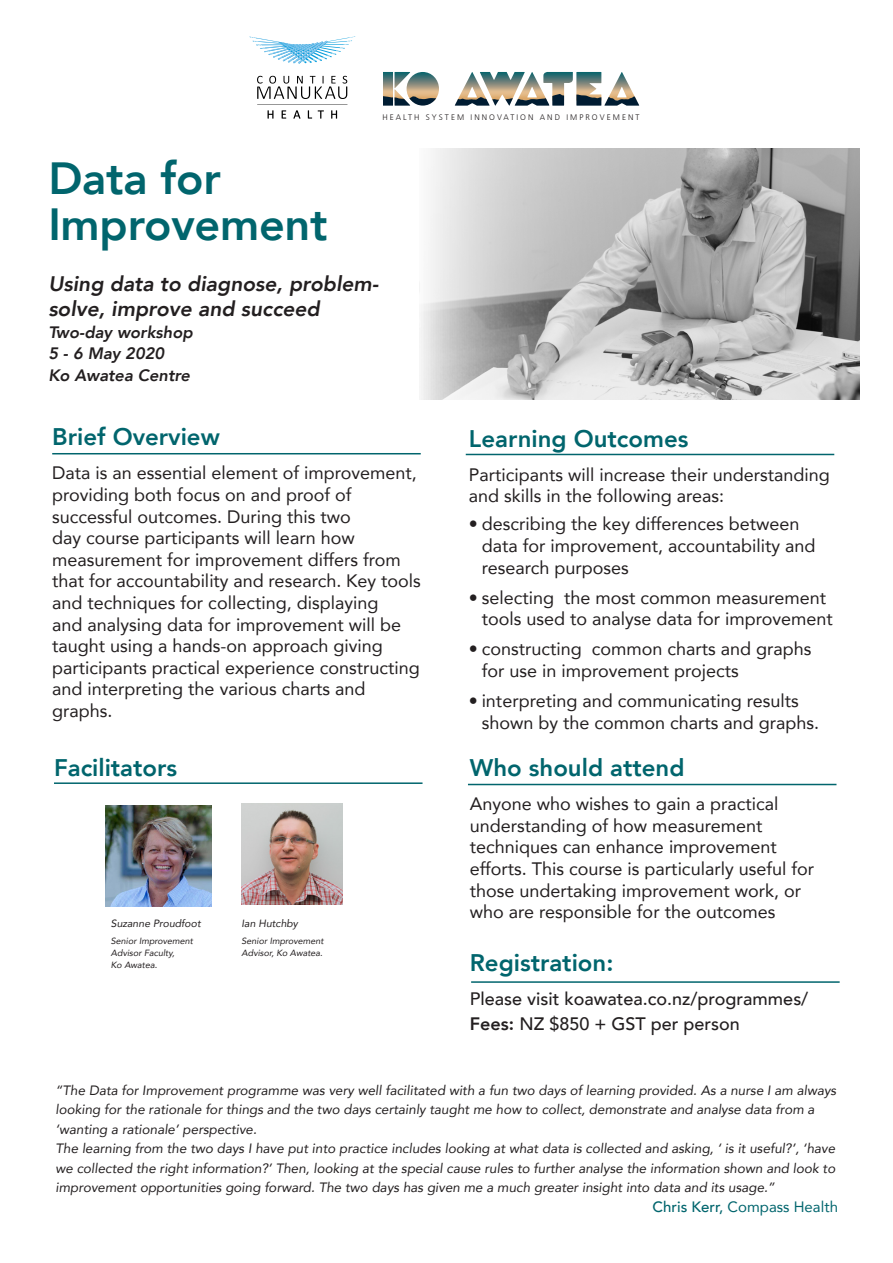
<style>
.page{position:relative;width:893px;height:1263px;background:#fff}
.page>*{position:absolute;margin:0;border:0;box-sizing:border-box;transform-origin:0 0}
._1_1_head{font:800 45px/46.5px "Avenir";letter-spacing:-.005em;color:#01656d}
.t1{font:800 24px "Avenir";color:#01656d}
._1_1_head-2{font:italic 800 21px/25.2px "Avenir";color:#231f20}
.t2{font:18px/21.6px "Avenir";color:#231f20}
.t3{font:500 18px "Avenir";color:#231f20}
._1_1_head-3{font:italic 800 16.5px "Avenir";color:#231f20}
.t4{font:15px "Avenir";color:#01656d}
.t5{font:13.5px/19.5px "Avenir";color:#231f20}
.t6{font:italic 10.5px "Avenir";color:#231f20}
.t7{font:italic 9px/12px "Avenir";color:#231f20}
.t8{font:300 8.1px "Articulate";letter-spacing:.255em;color:#231f20}
.s1{font-weight:800}
.s2{font-weight:500}
</style>
<div class="page">
<img style="left:421px;top:149px;width:438px;height:251px">
<img style="left:242px;top:804px;width:100px;height:101px">
<hr style="left:52px;top:453px;width:369px;height:1px;background:#01656d">
<hr style="left:54px;top:782px;width:369px;height:2px;background:#01656d">
<hr style="left:466px;top:454px;width:368px;height:1px;background:#01656d">
<hr style="left:468px;top:784px;width:368px;height:1px;background:#01656d">
<hr style="left:471px;top:981px;width:369px;height:2px;background:#01656d">
<img style="left:106px;top:805px;width:106px;height:101px">
<svg style="left:257px;top:76px;width:90px;height:43px"></svg>
<svg style="left:249px;top:36px;width:106px;height:28px"></svg>
<img style="left:383px;top:72px;width:251px;height:24px">
<svg style="left:383px;top:96px;width:55px;height:10px"></svg>
<svg style="left:455px;top:94px;width:184px;height:12px"></svg>
<p class="t8" style="left:382px;top:112px;width:259px">HEALTH SYSTEM INNOVATION AND IMPROVEMENT</p>
<p class="_1_1_head" style="left:48px;top:155px;width:281px">Data for<br>Improvement</p>
<p class="_1_1_head-2" style="left:48px;top:271px;width:332px">Using data to diagnose, problem&shy;solve, improve and succeed</p>
<p class="_1_1_head-3" style="left:48px;top:322px;width:146px">Two-day workshop</p>
<p class="_1_1_head-3" style="left:48px;top:344px;width:118px">5 - 6 May 2020</p>
<p class="_1_1_head-3" style="left:48px;top:365px;width:143px">Ko Awatea Centre</p>
<p class="t1" style="left:52px;top:418px;width:169px">Brief Overview</p>
<p class="t2" style="left:52px;top:462px;width:370px">Data is an essential element of improvement, providing both focus on and proof of successful outcomes. During this two<br>day course participants will learn how measurement for improvement differs from that for accountability and research. Key tools and techniques for collecting, displaying<br>and analysing data for improvement will be taught using a hands-on approach giving participants practical experience constructing and interpreting the various charts and graphs.</p>
<p class="t1" style="left:54px;top:749px;width:125px">Facilitators</p>
<p class="t6" style="left:111px;top:917px;width:91px">Suzanne Proudfoot</p>
<p class="t7" style="left:111px;top:934px;width:84px">Senior Improvement<br>Advisor Faculty,</p>
<p class="t7" style="left:111px;top:958px;width:48px">Ko Awatea.</p>
<p class="t6" style="left:242px;top:917px;width:58px">Ian Hutchby</p>
<p class="t7" style="left:242px;top:934px;width:84px">Senior Improvement<br>Advisor, Ko Awatea.</p>
<p class="t1" style="left:469px;top:419px;width:221px">Learning Outcomes</p>
<p class="t2" style="left:469px;top:463px;width:362px">Participants will increase their understanding and skills in the following areas:</p>
<p class="t2" style="left:482px;top:513px;width:335px;text-indent:-13px">• describing the key differences between data for improvement, accountability and research purposes</p>
<p class="t2" style="left:482px;top:586px;width:353px;text-indent:-13px">• selecting the most common measurement tools used to analyse data for improvement</p>
<p class="t2" style="left:482px;top:638px;width:331px;text-indent:-13px">• constructing common charts and graphs for use in improvement projects</p>
<p class="t2" style="left:482px;top:690px;width:339px;text-indent:-13px">• interpreting and communicating results shown by the common charts and graphs.</p>
<p class="t1" style="left:470px;top:749px;width:216px">Who should attend</p>
<p class="t2" style="left:470px;top:792px;width:346px">Anyone who wishes to gain a practical understanding of how measurement techniques can enhance improvement efforts. This course is particularly useful for those undertaking improvement work, or who are responsible for the outcomes</p>
<p class="t1" style="left:470px;top:944px;width:145px">Registration:</p>
<p class="t3" style="left:470px;top:983px;width:340px">Please visit koawatea.co.nz/programmes/</p>
<p class="t3" style="left:470px;top:1008px;width:272px"><span class="s1">Fees:</span> NZ $850 + GST per person</p>
<p class="t5" style="left:56px;top:1080px;width:785px">“The Data for Improvement programme was very well facilitated with a fun two days of learning provided. As a nurse I am always looking for the rationale for things and the two days certainly taught me how to collect, demonstrate and analyse data from a ‘wanting a rationale’ perspective.</p>
<p class="t5" style="left:56px;top:1138px;width:784px;text-align:justify">The learning from the two days I have put into practice includes looking at what data is collected and asking, ‘ is it useful?’, ‘have we collected the right information?’ Then, looking at the special cause rules to further analyse the information shown and look to improvement opportunities going forward. The two days has given me a much greater insight into data and its usage.”</p>
<p class="t4" style="left:653px;top:1194px;width:187px"><span class="s2">Chris Kerr,</span> Compass Health</p>
</div>
